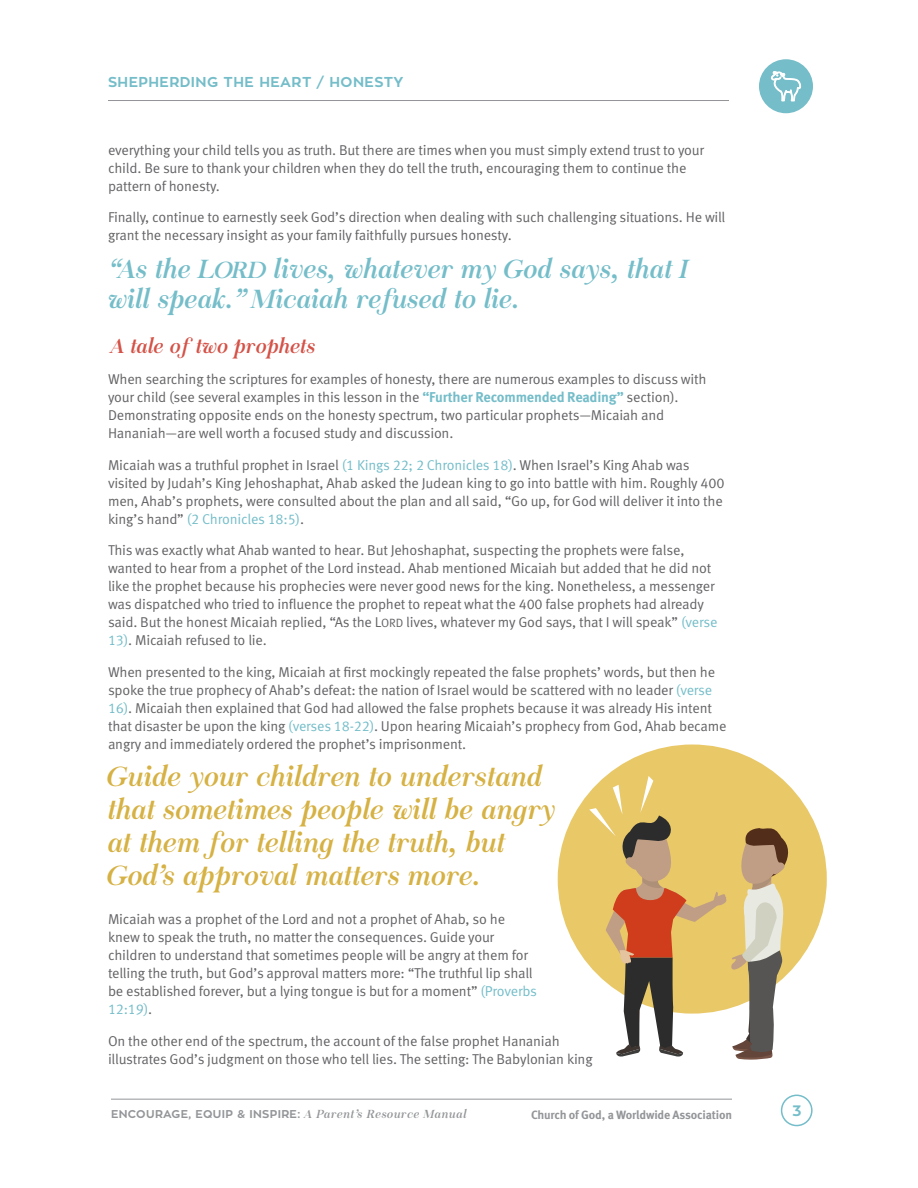
<style>
.page{position:relative;width:918px;height:1188px;background:#fff}
.page>*{position:absolute;margin:0;border:0;box-sizing:border-box;transform-origin:0 0}
.t1{font:italic 28.5px/33px "Chapaza Abigail";letter-spacing:-.01em;color:#d6b143}
.t2{font:italic 27px/30px "Chapaza Abigail";letter-spacing:-.01em;color:#74bdc9}
.t3{font:italic 21px "Chapaza Abigail";letter-spacing:-.01em;color:#d45247}
.t4{font:700 15px "Zona Pro";color:#74bdc9}
.t5{font:14.25px/18px "Meta OT Norm";letter-spacing:-.015em;color:#636366}
.t6{font:700 14.25px "Zona Pro";letter-spacing:.03em;color:#74bdc9}
.t7{font:700 12px "Meta OT";letter-spacing:-.015em;color:#939598}
.t8{font:700 11.25px "Zona Pro";letter-spacing:.03em;color:#939598}
.s1{font-size:24px}
.s2{font-family:"Meta OT";font-weight:700;color:#74bdc9}
.s3{color:#74bdc9}
.s4{font-size:12px}
.s5{font-family:"Chapaza Abigail";font-weight:400;font-style:italic;font-size:12px}
</style>
<div class="page">
<div style="left:759px;top:59px;width:54px;height:54px;background:#74bdc9;border-radius:50%"></div>
<svg style="left:771px;top:71px;width:30px;height:30px"></svg>
<hr style="left:108px;top:100px;width:621px;height:1px;background:#939598">
<hr style="left:111px;top:1099px;width:621px;height:1px;background:#939598">
<div style="left:781px;top:1095px;width:32px;height:31px;border:2px solid #74bdc9;border-radius:50%"></div>
<div style="left:558px;top:745px;width:269px;height:269px;background:#e9c868;border-radius:50%"></div>
<svg style="left:589px;top:776px;width:209px;height:284px"></svg>
<p class="t6" style="left:108px;top:72px;width:297px">SHEPHERDING THE HEART / HONESTY</p>
<p class="t5" style="left:108px;top:141px;width:598px">everything your child tells you as truth. But there are times when you must simply extend trust to your child. Be sure to thank your children when they do tell the truth, encouraging them to continue the pattern of honesty.</p>
<p class="t5" style="left:108px;top:209px;width:619px">Finally, continue to earnestly seek God’s direction when dealing with such challenging situations. He will grant the necessary insight as your family faithfully pursues honesty.</p>
<p class="t2" style="left:108px;top:256px;width:582px">“As the L<span class="s1">ORD</span> lives, whatever my God says, that I will speak.” Micaiah refused to lie.</p>
<p class="t3" style="left:111px;top:332px;width:206px">A tale of two prophets</p>
<p class="t5" style="left:108px;top:371px;width:600px">When searching the scriptures for examples of honesty, there are numerous examples to discuss with your child (see several examples in this lesson in the <span class="s2">“Further Recommended Reading”</span> section).<br>Demonstrating opposite ends on the honesty spectrum, two particular prophets—Micaiah and Hananiah—are well worth a focused study and discussion.</p>
<p class="t5" style="left:108px;top:456px;width:618px">Micaiah was a truthful prophet in Israel <span class="s3">(1 Kings 22; 2 Chronicles 18)</span>. When Israel’s King Ahab was visited by Judah’s King Jehoshaphat, Ahab asked the Judean king to go into battle with him. Roughly 400 men, Ahab’s prophets, were consulted about the plan and all said, “Go up, for God will deliver it into the king’s hand” <span class="s3">(2 Chronicles 18:5)</span>.</p>
<p class="t5" style="left:108px;top:542px;width:611px">This was exactly what Ahab wanted to hear. But Jehoshaphat, suspecting the prophets were false, wanted to hear from a prophet of the Lord instead. Ahab mentioned Micaiah but added that he did not like the prophet because his prophecies were never good news for the king. Nonetheless, a messenger was dispatched who tried to influence the prophet to repeat what the 400 false prophets had already said. But the honest Micaiah replied, “As the L<span class="s4">ORD</span> lives, whatever my God says, that I will speak” <span class="s3">(verse 13)</span>. Micaiah refused to lie.</p>
<p class="t5" style="left:108px;top:663px;width:620px">When presented to the king, Micaiah at first mockingly repeated the false prophets’ words, but then he spoke the true prophecy of Ahab’s defeat: the nation of Israel would be scattered with no leader <span class="s3">(verse 16)</span>. Micaiah then explained that God had allowed the false prophets because it was already His intent that disaster be upon the king <span class="s3">(verses 18-22)</span>. Upon hearing Micaiah’s prophecy from God, Ahab became angry and immediately ordered the prophet’s imprisonment.</p>
<p class="t1" style="left:108px;top:762px;width:450px">Guide your children to understand that sometimes people will be angry at them for telling the truth, but God’s approval matters more.</p>
<p class="t5" style="left:108px;top:911px;width:431px">Micaiah was a prophet of the Lord and not a prophet of Ahab, so he knew to speak the truth, no matter the consequences. Guide your children to understand that sometimes people will be angry at them for telling the truth, but God’s approval matters more: “The truthful lip shall be established forever, but a lying tongue is but for a moment” <span class="s3">(Proverbs 12:19)</span>.</p>
<p class="t5" style="left:108px;top:1032px;width:486px">On the other end of the spectrum, the account of the false prophet Hananiah illustrates God’s judgment on those who tell lies. The setting: The Babylonian king</p>
<p class="t8" style="left:111px;top:1107px;width:357px">ENCOURAGE, EQUIP &amp; INSPIRE: <span class="s5">A Parent’s Resource Manual</span></p>
<p class="t7" style="left:531px;top:1107px;width:202px">Church of God, a Worldwide Association</p>
<p class="t4" style="left:792px;top:1101px;width:11px">3</p>
</div>
